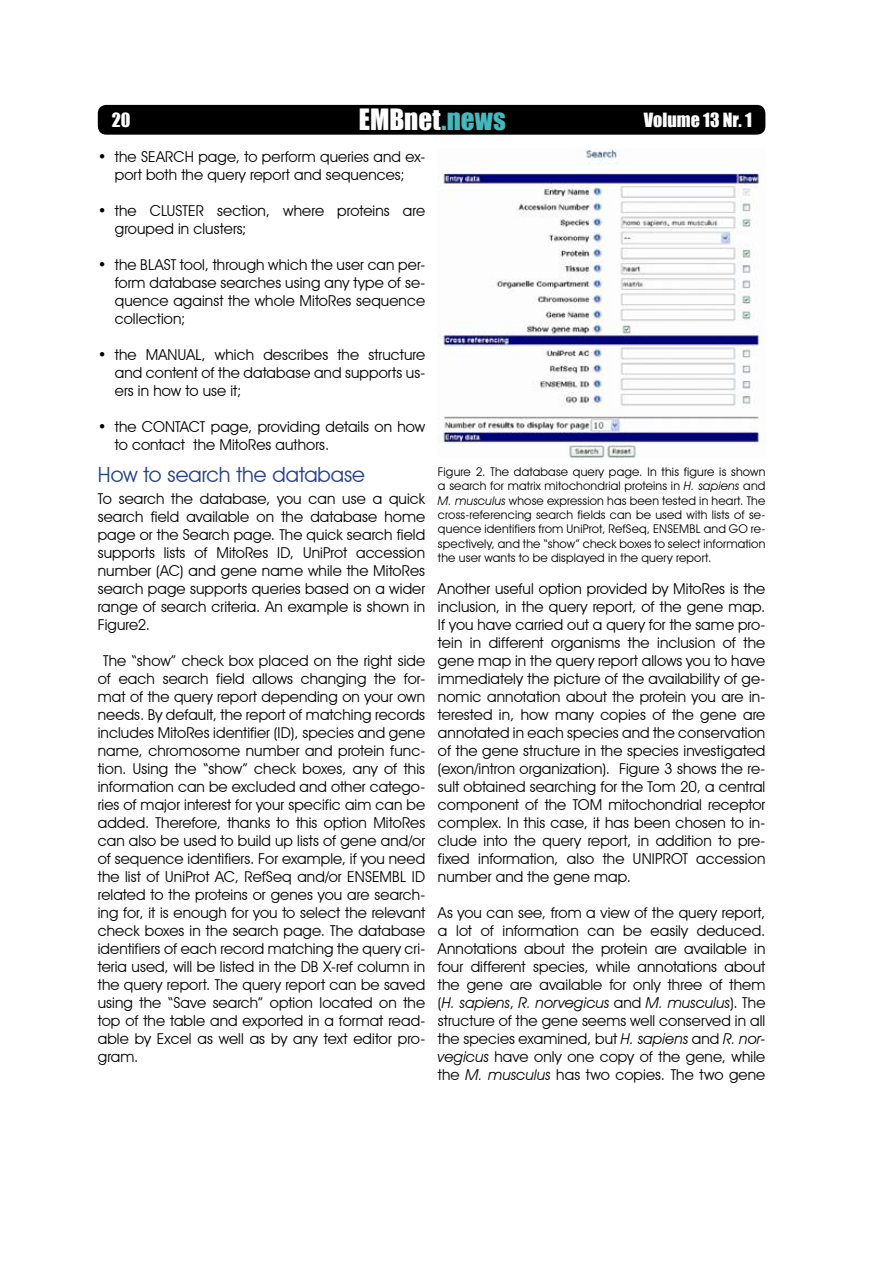
<style>
.page{position:relative;width:893px;height:1263px;background:#fff}
.page>*{position:absolute;margin:0;border:0;box-sizing:border-box;transform-origin:0 0}
.t1{font:27px "Impact";color:#fff}
.t2{font:21px "Avant Garde IT Cby BT";color:#24408f}
.t3{font:18px "Impact";letter-spacing:.005em;color:#fff}
.t4{font:15px/18px "Avant Garde IT Cby BT";letter-spacing:.005em;color:#000;text-align:justify}
.t5{font:12px/14.4px "Avant Garde IT Cby BT";letter-spacing:.015em;color:#000;text-align:justify}
.s1{color:#44b8bc}
.s2{font-style:italic}
</style>
<div class="page">
<div style="left:98px;top:105px;width:667px;height:30px;background:#000;border-radius:9px"></div>
<img style="left:438px;top:149px;width:326px;height:309px">
<p class="t3" style="left:112px;top:106px;width:20px">20</p>
<h1 class="t1" style="left:359px;top:99px;width:148px">EMBnet<span class="s1">.news</span></h1>
<p class="t3" style="left:644px;top:106px;width:110px">Volume 13 Nr. 1</p>
<p class="t4" style="left:115px;top:148px;width:312px">the SEARCH page, to perform queries and ex&shy;port both the query report and sequences;</p>
<p class="t4" style="left:115px;top:202px;width:312px">the CLUSTER section, where proteins are grouped in clusters;</p>
<p class="t4" style="left:115px;top:256px;width:312px">the BLAST tool, through which the user can per&shy;form database searches using any type of se&shy;quence against the whole MitoRes sequence collection;</p>
<p class="t4" style="left:115px;top:346px;width:312px">the MANUAL, which describes the structure and content of the database and supports us&shy;ers in how to use it;</p>
<p class="t4" style="left:115px;top:418px;width:312px">the CONTACT page, providing details on how to contact the MitoRes authors.</p>
<h2 class="t2" style="left:98px;top:461px;width:269px">How to search the database</h2>
<p class="t4" style="left:98px;top:490px;width:329px">To search the database, you can use a quick search field available on the database home page or the Search page. The quick search field supports lists of MitoRes ID, UniProt accession number (AC) and gene name while the MitoRes search page supports queries based on a wider range of search criteria. An example is shown in Figure2.</p>
<p class="t4" style="left:98px;top:652px;width:329px;text-indent:5px">The “show” check box placed on the right side of each search field allows changing the for&shy;mat of the query report depending on your own needs. By default, the report of matching records includes MitoRes identifier (ID), species and gene name, chromosome number and protein func&shy;tion. Using the “show” check boxes, any of this information can be excluded and other catego&shy;ries of major interest for your specific aim can be added. Therefore, thanks to this option MitoRes can also be used to build up lists of gene and/or of sequence identifiers. For example, if you need the list of UniProt AC, RefSeq and/or ENSEMBL ID related to the proteins or genes you are search&shy;ing for, it is enough for you to select the relevant check boxes in the search page. The database identifiers of each record matching the query cri&shy;teria used, will be listed in the DB X-ref column in the query report. The query report can be saved using the “Save search” option located on the top of the table and exported in a format read&shy;able by Excel as well as by any text editor pro&shy;gram.</p>
<p class="t4" style="left:98px;top:148px;width:10px">•</p>
<p class="t4" style="left:98px;top:202px;width:10px">•</p>
<p class="t4" style="left:98px;top:256px;width:10px">•</p>
<p class="t4" style="left:98px;top:346px;width:10px">•</p>
<p class="t4" style="left:98px;top:418px;width:10px">•</p>
<p class="t5" style="left:438px;top:464px;width:329px">Figure 2. The database query page. In this figure is shown a search for matrix mitochondrial proteins in <span class="s2">H. sapiens</span> and <span class="s2">M. musculus</span> whose expression has been tested in heart. The cross-referencing search fields can be used with lists of se&shy;quence identifiers from UniProt, RefSeq, ENSEMBL and GO re&shy;spectively, and the “show” check boxes to select information the user wants to be displayed in the query report.</p>
<p class="t4" style="left:438px;top:580px;width:329px">Another useful option provided by MitoRes is the inclusion, in the query report, of the gene map.<br>If you have carried out a query for the same pro&shy;tein in different organisms the inclusion of the gene map in the query report allows you to have immediately the picture of the availability of ge&shy;nomic annotation about the protein you are in&shy;terested in, how many copies of the gene are annotated in each species and the conservation of the gene structure in the species investigated (exon/intron organization). Figure 3 shows the re&shy;sult obtained searching for the Tom 20, a central component of the TOM mitochondrial receptor complex. In this case, it has been chosen to in&shy;clude into the query report, in addition to pre&shy;fixed information, also the UNIPROT accession number and the gene map.</p>
<p class="t4" style="left:438px;top:904px;width:329px">As you can see, from a view of the query report, a lot of information can be easily deduced.<br>Annotations about the protein are available in four different species, while annotations about the gene are available for only three of them (<span class="s2">H. sapiens</span>, <span class="s2">R. norvegicus</span> and <span class="s2">M. musculus</span>). The structure of the gene seems well conserved in all the species examined, but <span class="s2">H. sapiens</span> and <span class="s2">R. nor&shy;vegicus</span> have only one copy of the gene, while the <span class="s2">M. musculus</span> has two copies. The two gene</p>
</div>
